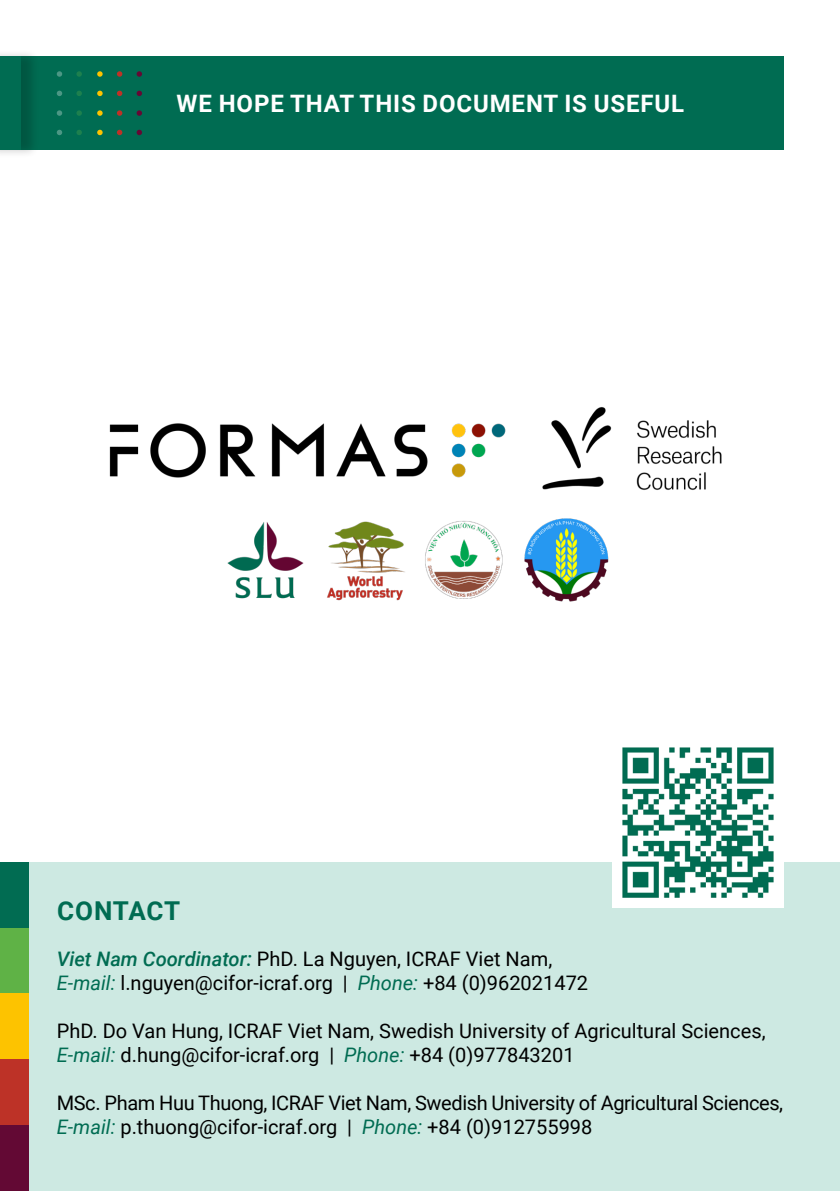
<style>
.page{position:relative;width:840px;height:1191px;background:#fff}
.page>*{position:absolute;margin:0;border:0;box-sizing:border-box;transform-origin:0 0}
.t1{font:700 26px "Roboto";letter-spacing:.025em;color:#006c52}
.t2{font:700 24px "Roboto";letter-spacing:.035em;color:#fff}
.t3{font:20px/24px "Roboto";color:#000}
.t4{font:20px/24px "Roboto";letter-spacing:-.02em;color:#000}
.s1{font-weight:500;font-style:italic;color:#006c52}
.s2{font-style:italic;color:#006c52}
</style>
<div class="page">
<div style="left:0;top:862px;width:839px;height:329px;background:#cde9e2"></div>
<div style="left:0;top:862px;width:28px;height:66px;background:#016c52"></div>
<div style="left:0;top:928px;width:28px;height:65px;background:#5fb246"></div>
<div style="left:0;top:993px;width:28px;height:66px;background:#fdc300"></div>
<div style="left:0;top:1059px;width:28px;height:66px;background:#bd3227"></div>
<div style="left:0;top:1125px;width:28px;height:66px;background:#630934"></div>
<img style="left:109px;top:407px;width:613px;height:195px">
<div style="left:0;top:57px;width:782px;height:93px;background:#006c52"></div>
<div style="left:0;top:49px;width:39px;height:109px;background:#000;opacity:.2"></div>
<div style="left:0;top:57px;width:21px;height:93px;background:#006c52"></div>
<svg style="left:97px;top:91px;width:6px;height:5px"></svg>
<svg style="left:117px;top:91px;width:5px;height:5px"></svg>
<svg style="left:136px;top:91px;width:6px;height:5px"></svg>
<svg style="left:97px;top:71px;width:6px;height:6px"></svg>
<svg style="left:117px;top:71px;width:5px;height:6px"></svg>
<svg style="left:136px;top:71px;width:6px;height:6px"></svg>
<svg style="left:97px;top:130px;width:6px;height:5px"></svg>
<svg style="left:117px;top:130px;width:5px;height:5px"></svg>
<svg style="left:136px;top:130px;width:6px;height:5px"></svg>
<svg style="left:97px;top:110px;width:6px;height:6px"></svg>
<svg style="left:117px;top:110px;width:5px;height:6px"></svg>
<svg style="left:136px;top:110px;width:6px;height:6px"></svg>
<svg style="left:57px;top:91px;width:5px;height:5px"></svg>
<svg style="left:76px;top:91px;width:6px;height:5px"></svg>
<svg style="left:57px;top:71px;width:5px;height:6px"></svg>
<svg style="left:76px;top:71px;width:6px;height:6px"></svg>
<svg style="left:57px;top:130px;width:5px;height:5px"></svg>
<svg style="left:76px;top:130px;width:6px;height:5px"></svg>
<svg style="left:57px;top:110px;width:5px;height:6px"></svg>
<svg style="left:76px;top:110px;width:6px;height:6px"></svg>
<img style="left:612px;top:747px;width:170px;height:160px">
<p class="t2" style="left:176px;top:87px;width:509px">WE HOPE THAT THIS DOCUMENT IS USEFUL</p>
<h1 class="t1" style="left:57px;top:892px;width:124px">CONTACT</h1>
<p class="t3" style="left:57px;top:946px;width:532px"><span class="s1">Viet Nam Coordinator:</span> PhD. La Nguyen, ICRAF Viet Nam,<br><span class="s2">E-mail:</span> l.nguyen@cifor-icraf.org | <span class="s2">Phone:</span> +84 (0)962021472</p>
<p class="t3" style="left:57px;top:1018px;width:710px">PhD. Do Van Hung, ICRAF Viet Nam, Swedish University of Agricultural Sciences,<br><span class="s2">E-mail:</span> d.hung@cifor-icraf.org | <span class="s2">Phone:</span> +84 (0)977843201</p>
<p class="t4" style="left:57px;top:1090px;width:727px">MSc. Pham Huu Thuong, ICRAF Viet Nam, Swedish University of Agricultural Sciences,<br><span class="s2">E-mail:</span> p.thuong@cifor-icraf.org | <span class="s2">Phone:</span> +84 (0)912755998</p>
</div>
